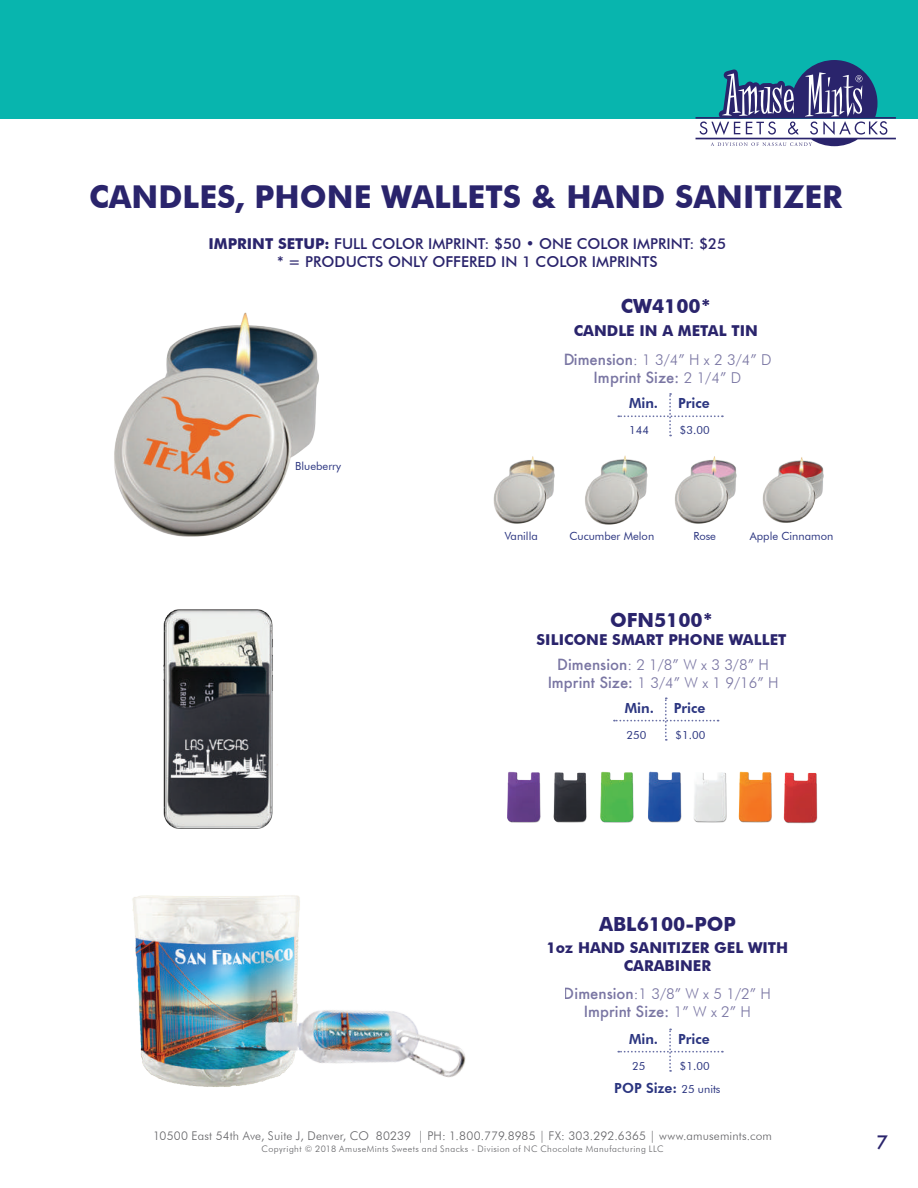
<style>
.page{position:relative;width:918px;height:1188px;background:#fff}
.page>*{position:absolute;margin:0;border:0;box-sizing:border-box;transform-origin:0 0}
.t1{font:700 31.5px "Futura BT";color:#2a246c}
.t2{font:700 19.5px "Futura BT";color:#2a246c}
.t3{font:500 18px "Futura";color:#2a246c}
.t4{font:700 15px/24.8px "Futura BT";color:#2a246c;text-align:center}
.t5{font:500 15px/18px "Futura BT";color:#2a246c;text-align:center}
.t6{font:300 15px "Futura BT";color:#2a246c}
.t7{font:500 15px "Futura";color:#2a246c}
.t8{font:800 13.95px "Futura BT";color:#2b3580}
.t9{font:300 12px "Futura BT";letter-spacing:.015em;color:#636366}
.t10{font:11.25px "Futura BT";color:#2b3580}
.t11{font:300 9px "Futura BT";letter-spacing:.05em;color:#636366}
.s1{font-weight:700}
.s2{font-family:"Futura";font-weight:500}
.s3{font-weight:300}
.s4{font-family:"Futura BT";font-weight:300}
.s5{font-weight:400;font-size:11.25px}
</style>
<div class="page">
<div style="left:0;top:0;width:918px;height:119px;background:#08b5ae"></div>
<svg style="left:696px;top:60px;width:200px;height:86px"></svg>
<svg style="left:614px;top:697px;width:105px;height:44px"></svg>
<img style="left:507px;top:771px;width:311px;height:53px">
<img style="left:114px;top:312px;width:205px;height:225px">
<svg style="left:618px;top:393px;width:105px;height:43px"></svg>
<img style="left:585px;top:455px;width:63px;height:70px">
<img style="left:762px;top:457px;width:62px;height:66px">
<img style="left:675px;top:456px;width:62px;height:68px">
<img style="left:493px;top:456px;width:62px;height:68px">
<svg style="left:618px;top:1029px;width:105px;height:43px"></svg>
<img style="left:132px;top:895px;width:168px;height:192px">
<img style="left:234px;top:918px;width:232px;height:169px">
<img style="left:163px;top:609px;width:115px;height:220px">
<h1 class="t1" style="left:89px;top:178px;width:755px">CANDLES, PHONE WALLETS &amp; HAND SANITIZER</h1>
<p class="t5" style="left:208px;top:234px;width:519px"><span class="s1">IMPRINT SETUP:</span> FULL COLOR IMPRINT: $50 • ONE COLOR IMPRINT: $25 * = PRODUCTS ONLY OFFERED IN 1 COLOR IMPRINTS</p>
<p class="t10" style="left:295px;top:459px;width:47px">Blueberry</p>
<h2 class="t2" style="left:621px;top:294px;width:92px">CW4100*</h2>
<p class="t4" style="left:563px;top:316px;width:210px;line-height:29.2px">CANDLE IN A METAL TIN<br><span class="s2">Dimension</span><span class="s3">: 1 3/4” H x 2 3/4” D</span></p>
<p class="t7" style="left:594px;top:367px;width:149px">Imprint Size: <span class="s4">2 1/4” D</span></p>
<p class="t10" style="left:629px;top:424px;width:21px">144</p>
<p class="t8" style="left:629px;top:395px;width:31px">Min.</p>
<p class="t8" style="left:678px;top:395px;width:33px">Price</p>
<p class="t10" style="left:680px;top:424px;width:31px">$3.00</p>
<p class="t10" style="left:505px;top:529px;width:35px">Vanilla</p>
<p class="t10" style="left:569px;top:529px;width:86px">Cucumber Melon</p>
<p class="t10" style="left:693px;top:529px;width:24px">Rose</p>
<p class="t10" style="left:750px;top:529px;width:85px">Apple Cinnamon</p>
<h2 class="t2" style="left:610px;top:608px;width:104px">OFN5100*</h2>
<p class="t4" style="left:537px;top:627px;width:251px">SILICONE SMART PHONE WALLET<br><span class="s2">Dimension</span><span class="s3">: 2 1/8” W x 3 3/8” H</span></p>
<p class="t6" style="left:547px;top:674px;width:233px"><span class="s2">Imprint Size:</span> 1 3/4” W x 1 9/16” H</p>
<p class="t10" style="left:626px;top:728px;width:21px">250</p>
<p class="t8" style="left:625px;top:699px;width:31px">Min.</p>
<p class="t8" style="left:674px;top:699px;width:33px">Price</p>
<p class="t10" style="left:676px;top:728px;width:31px">$1.00</p>
<h2 class="t2" style="left:599px;top:912px;width:138px">ABL6100-POP</h2>
<p class="t4" style="left:546px;top:939px;width:243px;line-height:18px">1oz HAND SANITIZER GEL WITH<br>CARABINER</p>
<p class="t6" style="left:564px;top:984px;width:209px"><span class="s2">Dimension</span>:1 3/8” W x 5 1/2” H</p>
<p class="t7" style="left:584px;top:1001px;width:169px">Imprint Size: <span class="s4">1” W x 2” H</span></p>
<p class="t8" style="left:629px;top:1030px;width:31px">Min.</p>
<p class="t8" style="left:678px;top:1030px;width:33px">Price</p>
<p class="t10" style="left:680px;top:1059px;width:31px">$1.00</p>
<p class="t8" style="left:614px;top:1079px;width:108px">POP Size: <span class="s5">25 units</span></p>
<p class="t10" style="left:632px;top:1059px;width:15px">25</p>
<p class="t9" style="left:153px;top:1129px;width:621px">10500 East 54th Ave, Suite J, Denver, CO 80239 | PH: 1.800.779.8985 | FX: 303.292.6365 | www.amusemints.com</p>
<p class="t11" style="left:262px;top:1144px;width:403px">Copyright © 2018 AmuseMints Sweets and Snacks - Division of NC Chocolate Manufacturing LLC</p>
<p class="t3" style="left:877px;top:1130px;width:13px">7</p>
</div>
